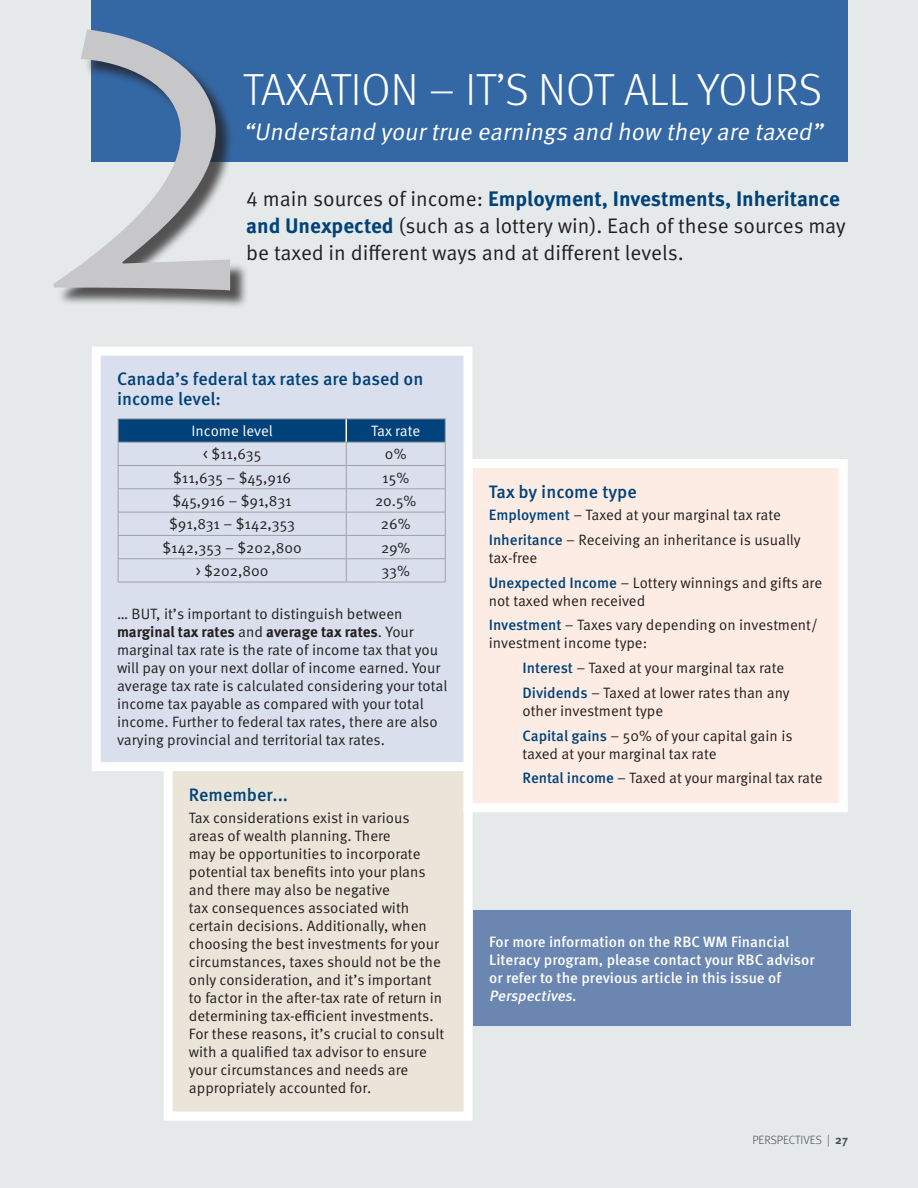
<style>
.page{position:relative;width:918px;height:1188px;background:#e5e9ea}
.page>*{position:absolute;margin:0;border:0;box-sizing:border-box;transform-origin:0 0}
.slug{font:360px "Lithos Pro";color:#c7c6c8}
.slug-2{font:300 45px "Meta OT";color:#fff}
.slug-3{font:italic 24px "Meta OT Norm";color:#fff}
.body{font:21px/27px "Meta OT Norm";color:#231f20}
._3-Text_Headline{font:500 18px/19.5px "Meta OT";color:#004279}
.body-2{font:500 18px "Meta OT";color:#004279}
.body-3{font:15px/18px "Meta OT Norm";color:#231f20}
.body-4{font:500 15px/18px "Meta OT";color:#fff}
.slug-4{font:15px "Meta OT Norm";color:#231f20}
.slug-5{font:15px "Meta OT Norm";color:#fff}
.t1{font:300 12px "Meta OT";color:#4a4f55}
.s1{font-family:"Meta OT";font-weight:700;color:#004279}
.s2{font-family:"Meta OT";font-weight:700}
.s3{font-family:"Meta OT";font-weight:500;color:#004279}
.s4{font-style:italic}
.s5{font-weight:700}
</style>
<div class="page">
<div style="left:92px;top:0;width:756px;height:162px;background:#3468a5"></div>
<div style="left:57px;top:33px;width:192px;height:276px;background:#231f20;opacity:.75"></div>
<div style="left:168px;top:767px;width:300px;height:349px;background:#eae5d8"></div>
<div style="left:164px;top:762px;width:309px;height:359px;border:9px solid #fff"></div>
<div style="left:468px;top:464px;width:375px;height:344px;background:#fdece4"></div>
<div style="left:464px;top:459px;width:384px;height:353px;border:9px solid #fff"></div>
<div style="left:96px;top:351px;width:372px;height:416px;background:#d9dfec"></div>
<div style="left:92px;top:347px;width:380px;height:424px;border:9px solid #fff"></div>
<hr style="left:118px;top:418px;width:228px;height:1px;background:#a1a2a6">
<hr style="left:346px;top:418px;width:100px;height:1px;background:#a1a2a6">
<hr style="left:118px;top:582px;width:228px;height:1px;background:#a1a2a6">
<hr style="left:346px;top:582px;width:100px;height:1px;background:#a1a2a6">
<svg style="left:118px;top:419px;width:328px;height:163px"></svg>
<div style="left:473px;top:911px;width:378px;height:115px;background:#6a86b1"></div>
<p class="slug" style="left:28px;top:-44px;width:256px">2</p>
<p class="slug-2" style="left:243px;top:63px;width:581px">TAXATION – IT’S NOT ALL YOURS</p>
<p class="slug-3" style="left:243px;top:118px;width:587px">“Understand yourtrue earnings and how they are taxed”</p>
<p class="body" style="left:246px;top:185px;width:601px">4 main sources of income: <span class="s1">Employment, Investments, Inheritance and Unexpected</span> (such as a lottery win). Each of these sources may be taxed in different ways and at different levels.</p>
<p class="_3-Text_Headline" style="left:117px;top:370px;width:308px">Canada’s federal tax rates are based on income level:</p>
<p class="slug-5" style="left:191px;top:422px;width:83px">Income level</p>
<p class="slug-5" style="left:371px;top:422px;width:51px">Tax rate</p>
<p class="slug-4" style="left:203px;top:445px;width:60px">&lt; $11,635</p>
<p class="slug-4" style="left:385px;top:445px;width:23px">0%</p>
<p class="slug-4" style="left:173px;top:469px;width:120px">$11,635 – $45,916</p>
<p class="slug-4" style="left:382px;top:469px;width:28px">15%</p>
<p class="slug-4" style="left:173px;top:492px;width:121px">$45,916 – $91,831</p>
<p class="slug-4" style="left:375px;top:492px;width:43px">20.5%</p>
<p class="slug-4" style="left:169px;top:515px;width:127px">$91,831 – $142,353</p>
<p class="slug-4" style="left:381px;top:515px;width:31px">26%</p>
<p class="slug-4" style="left:163px;top:539px;width:141px">$142,353 – $202,800</p>
<p class="slug-4" style="left:381px;top:539px;width:31px">29%</p>
<p class="slug-4" style="left:196px;top:562px;width:74px">&gt; $202,800</p>
<p class="slug-4" style="left:382px;top:562px;width:30px">33%</p>
<p class="body-3" style="left:117px;top:605px;width:332px">… BUT, it’s important to distinguish between <span class="s2">marginal tax rates</span> and <span class="s2">average tax rates</span>. Your marginal tax rate is the rate of income tax that you will pay on your next dollar of income earned. Your average tax rate is calculated considering your total income tax payable as compared with your total income. Further to federal tax rates, there are also varying provincial and territorial tax rates.</p>
<p class="_3-Text_Headline" style="left:189px;top:785px;width:101px">Remember...</p>
<p class="body-3" style="left:189px;top:809px;width:257px">Tax considerations exist in various areas of wealth planning. There<br>may be opportunities to incorporate potential tax benefits into your plans and there may also be negative<br>tax consequences associated with certain decisions. Additionally, when choosing the best investments for your circumstances, taxes should not be the only consideration, and it’s important to factor in the after-tax rate of return in determining tax-efficient investments.<br>For these reasons, it’s crucial to consult with a qualified tax advisor to ensure your circumstances and needs are appropriately accounted for.</p>
<p class="body-2" style="left:489px;top:480px;width:150px">Tax by income type</p>
<p class="body-3" style="left:489px;top:506px;width:294px"><span class="s3">Employment</span> – Taxed at your marginal tax rate</p>
<p class="body-3" style="left:489px;top:531px;width:314px"><span class="s3">Inheritance</span> – Receiving an inheritance is usually tax-free</p>
<p class="body-3" style="left:489px;top:574px;width:335px"><span class="s3">Unexpected Income</span> – Lottery winnings and gifts are not taxed when received</p>
<p class="body-3" style="left:489px;top:616px;width:331px"><span class="s3">Investment</span> – Taxes vary depending on investment/ investment income type:</p>
<p class="body-3" style="left:522px;top:659px;width:263px"><span class="s3">Interest</span> – Taxed at your marginal tax rate</p>
<p class="body-3" style="left:522px;top:684px;width:269px"><span class="s3">Dividends</span> – Taxed at lower rates than any other investment type</p>
<p class="body-3" style="left:522px;top:727px;width:272px"><span class="s3">Capital gains</span> – 50% of your capital gain is taxed at your marginal tax rate</p>
<p class="body-3" style="left:522px;top:769px;width:302px"><span class="s3">Rental income</span> – Taxed at your marginal tax rate</p>
<p class="body-4" style="left:489px;top:933px;width:327px">For more information on the RBC WM Financial Literacy program, please contact your RBC advisor or refer to the previous article in this issue of <span class="s4">Perspectives</span>.</p>
<p class="t1" style="left:752px;top:1133px;width:97px">PERSPECTIVES | <span class="s5">27</span></p>
</div>
